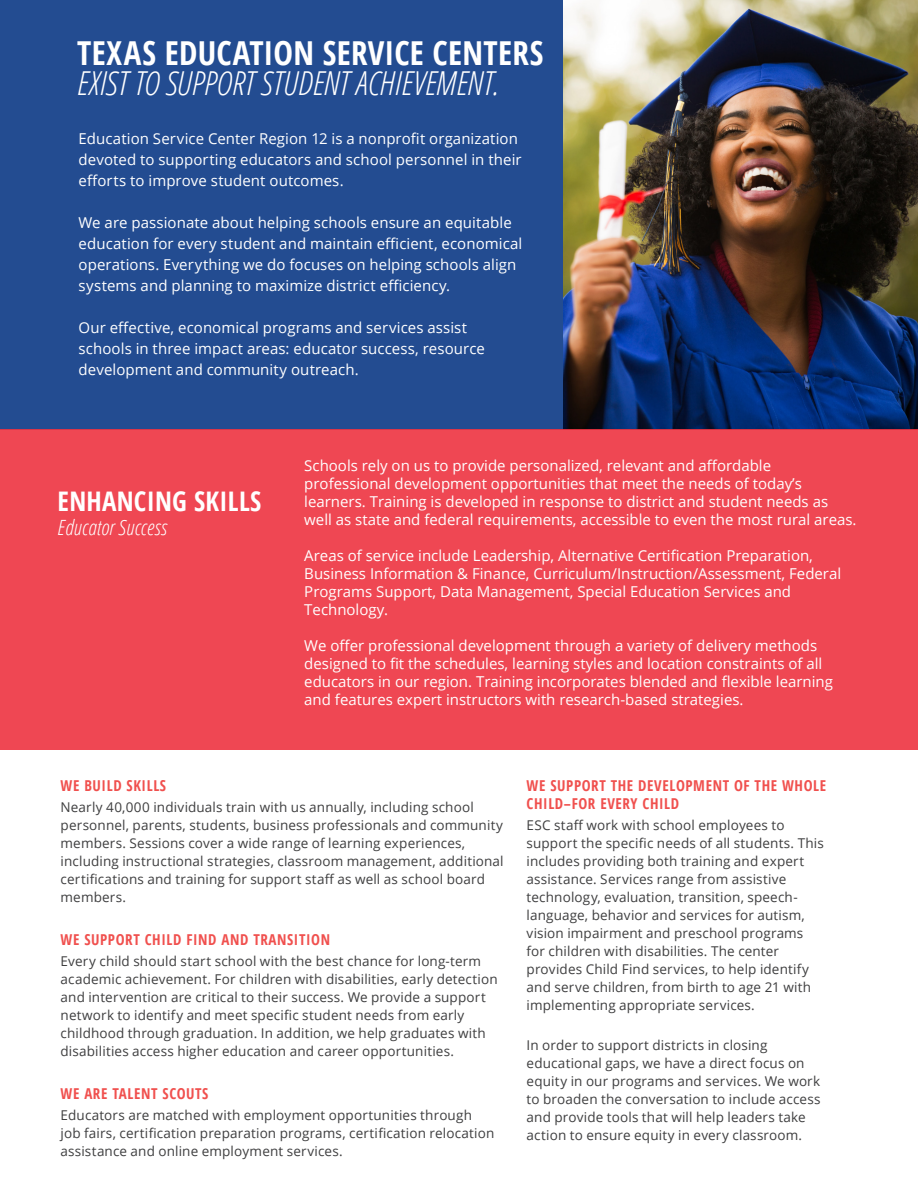
<style>
.page{position:relative;width:918px;height:1188px;background:#fff}
.page>*{position:absolute;margin:0;border:0;box-sizing:border-box;transform-origin:0 0}
.t1{font:italic 300 condensed 33px/30px "Open Sans";color:#fff}
.t2{font:700 condensed 27px "Open Sans";letter-spacing:.01em;color:#fff}
.t3{font:italic 300 condensed 21px "Open Sans";letter-spacing:.01em;color:#fff}
.Paragraph_Style_1{font:15px/18px "Open Sans";color:#fff}
.Paragraph_Style_1-2{font:700 condensed 15px/18px "Open Sans";letter-spacing:.04em;color:#f0504e}
.Paragraph_Style_1-3{font:13.5px/18px "Open Sans";letter-spacing:.01em;color:#3e3e3f}
.Paragraph_Style_3{font:13.5px/18px "Open Sans";letter-spacing:.01em;color:#3e3e3f}
.s1{font-weight:700;font-style:normal}
</style>
<div class="page">
<div style="left:0;top:0;width:564px;height:429px;background:#234c91"></div>
<img style="left:564px;top:0;width:354px;height:429px">
<div style="left:0;top:429px;width:918px;height:321px;background:#ef4753"></div>
<p class="t1" style="left:77px;top:37px;width:468px"><span class="s1">TEXAS EDUCATION SERVICE CENTERS<br></span>EXIST TO SUPPORT STUDENT ACHIEVEMENT.</p>
<p class="Paragraph_Style_1" style="left:79px;top:128px;width:445px;line-height:21px">Education Service Center Region 12 is a nonprofit organization devoted to supporting educators and school personnel in their efforts to improve student outcomes.</p>
<p class="Paragraph_Style_1" style="left:79px;top:212px;width:445px;line-height:21px">We are passionate about helping schools ensure an equitable education for every student and maintain efficient, economical operations. Everything we do focuses on helping schools align systems and planning to maximize district efficiency.</p>
<p class="Paragraph_Style_1" style="left:79px;top:317px;width:408px;line-height:21px">Our effective, economical programs and services assist schools in three impact areas: educator success, resource development and community outreach.</p>
<p class="t2" style="left:58px;top:482px;width:205px">ENHANCING SKILLS</p>
<p class="t3" style="left:58px;top:513px;width:111px">Educator Success</p>
<p class="Paragraph_Style_1" style="left:304px;top:456px;width:554px">Schools rely on us to provide personalized, relevant and affordable professional development opportunities that meet the needs of today’s learners. Training is developed in response to district and student needs as well as state and federal requirements, accessible to even the most rural areas.</p>
<p class="Paragraph_Style_1" style="left:304px;top:546px;width:538px">Areas of service include Leadership, Alternative Certification Preparation, Business Information &amp; Finance, Curriculum/Instruction/Assessment, Federal Programs Support, Data Management, Special Education Services and Technology.</p>
<p class="Paragraph_Style_1" style="left:304px;top:636px;width:530px">We offer professional development through a variety of delivery methods designed to fit the schedules, learning styles and location constraints of all educators in our region. Training incorporates blended and flexible learning and features expert instructors with research-based strategies.</p>
<p class="Paragraph_Style_1-2" style="left:61px;top:776px;width:107px">WE BUILD SKILLS</p>
<p class="Paragraph_Style_3" style="left:61px;top:798px;width:445px">Nearly 40,000 individuals train with us annually, including school personnel, parents, students, business professionals and community members. Sessions cover a wide range of learning experiences, including instructional strategies, classroom management, additional certifications and training for support staff as well as school board members.</p>
<p class="Paragraph_Style_1-2" style="left:61px;top:930px;width:271px">WE SUPPORT CHILD FIND AND TRANSITION</p>
<p class="Paragraph_Style_1-3" style="left:61px;top:952px;width:439px">Every child should start school with the best chance for long-term academic achievement. For children with disabilities, early detection and intervention are critical to their success. We provide a support network to identify and meet specific student needs from early childhood through graduation. In addition, we help graduates with disabilities access higher education and career opportunities.</p>
<p class="Paragraph_Style_1-2" style="left:61px;top:1084px;width:149px">WE ARE TALENT SCOUTS</p>
<p class="Paragraph_Style_3" style="left:61px;top:1106px;width:435px">Educators are matched with employment opportunities through job fairs, certification preparation programs, certification relocation assistance and online employment services.</p>
<p class="Paragraph_Style_1-2" style="left:527px;top:776px;width:301px">WE SUPPORT THE DEVELOPMENT OF THE WHOLE<br>CHILD–FOR EVERY CHILD</p>
<p class="Paragraph_Style_1-3" style="left:527px;top:816px;width:299px">ESC staff work with school employees to support the specific needs of all students. This includes providing both training and expert assistance. Services range from assistive technology, evaluation, transition, speech&shy;language, behavior and services for autism, vision impairment and preschool programs for children with disabilities. The center provides Child Find services, to help identify and serve children, from birth to age 21 with implementing appropriate services.</p>
<p class="Paragraph_Style_1-3" style="left:527px;top:1035px;width:295px">In order to support districts in closing educational gaps, we have a direct focus on equity in our programs and services. We work to broaden the conversation to include access and provide tools that will help leaders take action to ensure equity in every classroom.</p>
</div>
